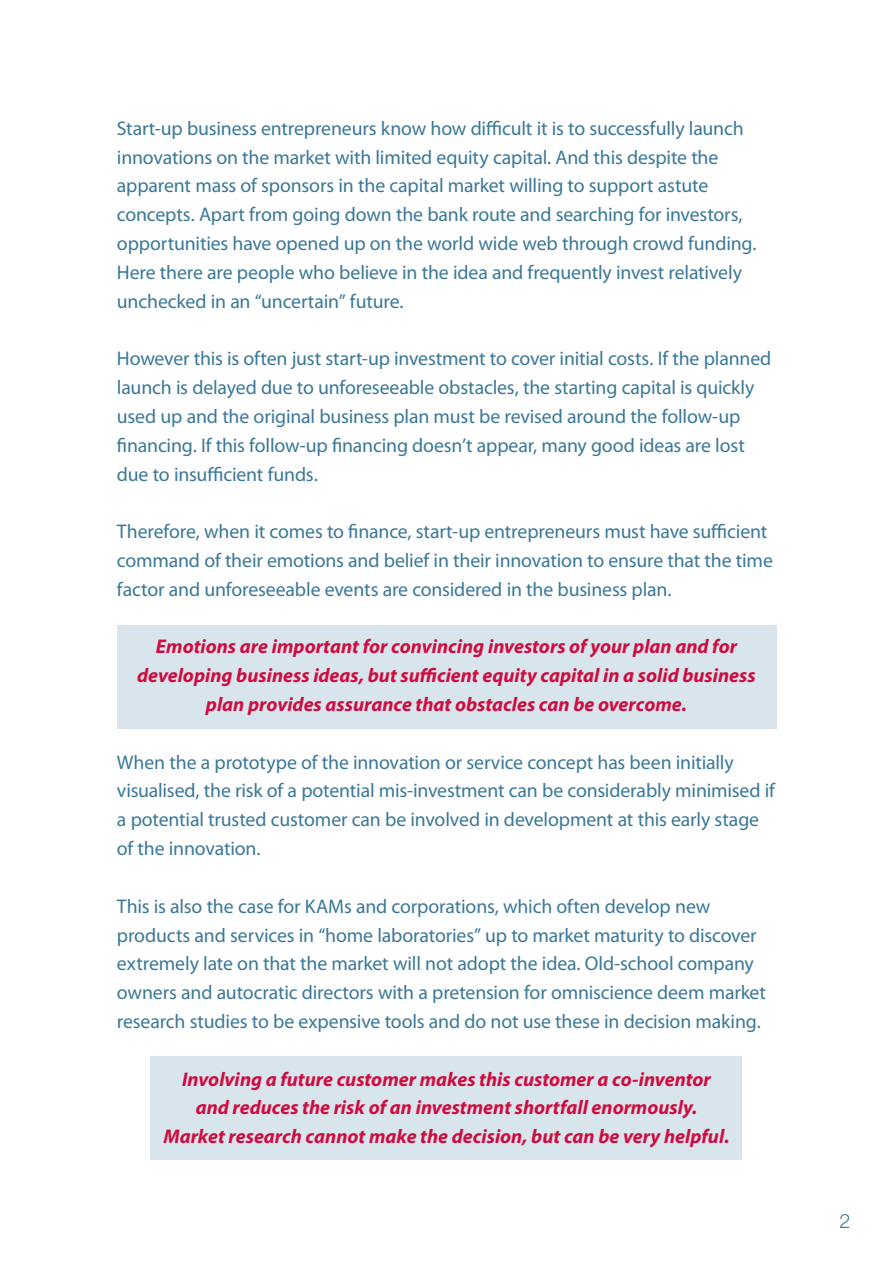
<style>
.page{position:relative;width:893px;height:1263px;background:#fff}
.page>*{position:absolute;margin:0;border:0;box-sizing:border-box;transform-origin:0 0}
.t1{font:19.8px/28.8px "Myriad Pro";letter-spacing:-.01em;color:#3b7898}
.t2{font:italic 700 19.8px/28.8px "Myriad Pro";color:#cd0d40;text-align:center}
.t3{font:300 19.8px "Helvetica Neue";color:#3b7898}
</style>
<div class="page">
<div style="left:151px;top:1056px;width:591px;height:104px;background:#d9e5ed"></div>
<div style="left:117px;top:625px;width:659px;height:104px;background:#d9e5ed"></div>
<p class="t1" style="left:117px;top:114px;width:641px">Start-up business entrepreneurs know how difficult it is to successfully launch innovations on the market with limited equity capital. And this despite the apparent mass of sponsors in the capital market willing to support astute concepts. Apart from going down the bank route and searching for investors, opportunities have opened up on the world wide web through crowd funding.<br>Here there are people who believe in the idea and frequently invest relatively unchecked in an “uncertain” future.</p>
<p class="t1" style="left:117px;top:344px;width:656px">However this is often just start-up investment to cover initial costs. If the planned launch is delayed due to unforeseeable obstacles, the starting capital is quickly used up and the original business plan must be revised around the follow-up financing. If this follow-up financing doesn’t appear, many good ideas are lost due to insufficient funds.</p>
<p class="t1" style="left:117px;top:517px;width:658px">Therefore, when it comes to finance, start-up entrepreneurs must have sufficient command of their emotions and belief in their innovation to ensure that the time factor and unforeseeable events are considered in the business plan.</p>
<p class="t2" style="left:137px;top:632px;width:620px">Emotions are important for convincing investors of your plan and for developing business ideas, but sufficient equity capital in a solid business plan provides assurance that obstacles can be overcome.</p>
<p class="t1" style="left:117px;top:747px;width:660px">When the a prototype of the innovation or service concept has been initially visualised, the risk of a potential mis-investment can be considerably minimised if a potential trusted customer can be involved in development at this early stage of the innovation.</p>
<p class="t1" style="left:117px;top:891px;width:650px">This is also the case for KAMs and corporations, which often develop new products and services in “home laboratories” up to market maturity to discover extremely late on that the market will not adopt the idea. Old-school company owners and autocratic directors with a pretension for omniscience deem market research studies to be expensive tools and do not use these in decision making.</p>
<p class="t2" style="left:163px;top:1064px;width:568px">Involving a future customer makes this customer a co-inventor and reduces the risk of an investment shortfall enormously.<br>Market research cannot make the decision, but can be very helpful.</p>
<p class="t3" style="left:839px;top:1208px;width:13px">2</p>
</div>
